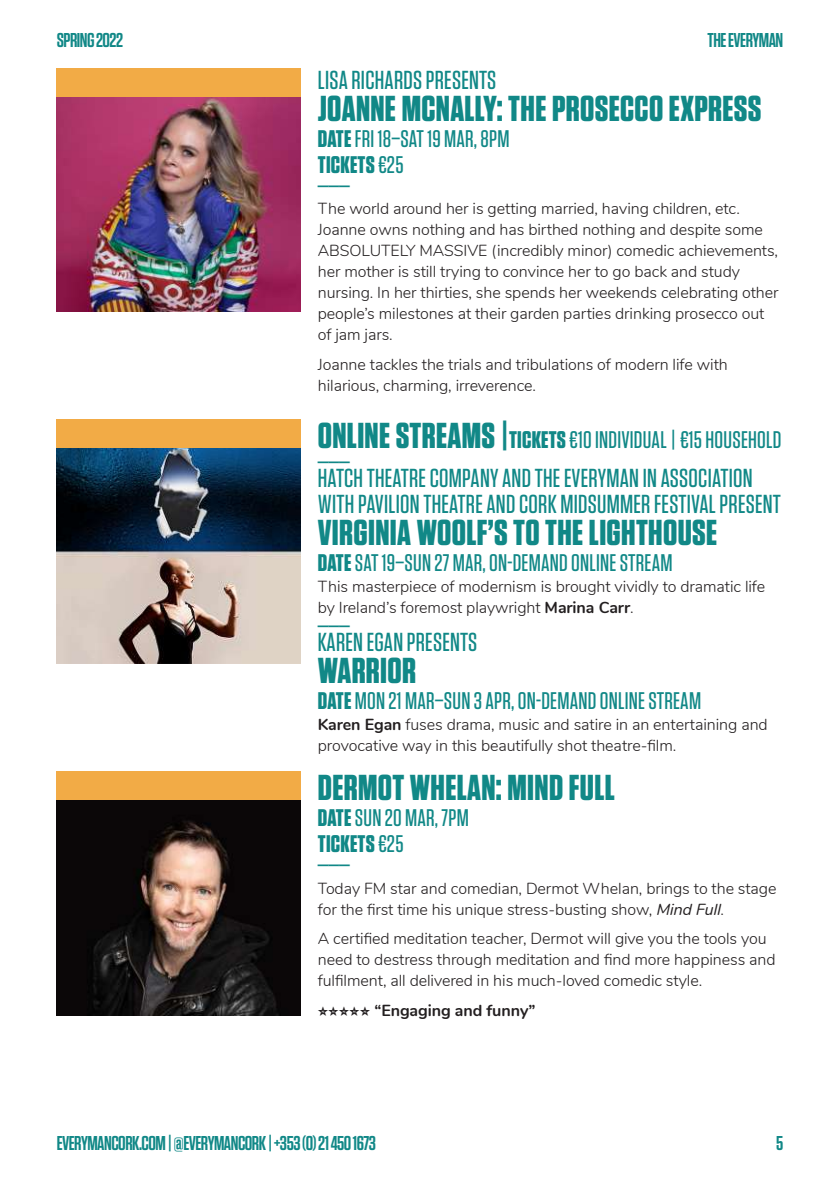
<style>
.page{position:relative;width:840px;height:1191px;background:#fff}
.page>*{position:absolute;margin:0;border:0;box-sizing:border-box;transform-origin:0 0}
.t1{font:700 36px "Tungsten";letter-spacing:.01em;color:#118887}
.t2{font:500 26px/26px "Tungsten";letter-spacing:.01em;color:#118887}
.t3{font:500 24px/26px "Tungsten";letter-spacing:.01em;color:#118887}
.t4{font:600 20px "Tungsten";letter-spacing:-.025em;color:#118887}
.t5{font:300 16px/21px "Nunito";letter-spacing:-.005em;color:#231f20}
.t6{font:700 16px "Nunito";letter-spacing:-.005em;color:#231f20}
.s1{font-weight:700}
.s2{font-weight:700;font-size:36px}
.s3{font-weight:400;font-style:italic}
</style>
<div class="page">
<img style="left:57px;top:799px;width:243px;height:216px">
<img style="left:57px;top:448px;width:243px;height:215px">
<img style="left:57px;top:96px;width:243px;height:216px">
<div style="left:57px;top:68px;width:243px;height:28px;background:#f2ab46"></div>
<div style="left:57px;top:420px;width:243px;height:28px;background:#f2ab46"></div>
<div style="left:57px;top:771px;width:243px;height:28px;background:#f2ab46"></div>
<p class="t4" style="left:57px;top:30px;width:68px">SPRING 2022</p>
<p class="t4" style="left:707px;top:30px;width:77px">THE EVERYMAN</p>
<h2 class="t2" style="left:317px;top:67px;width:180px">LISA RICHARDS PRESENTS</h2>
<h1 class="t1" style="left:317px;top:89px;width:445px">JOANNE MCNALLY: THE PROSECCO EXPRESS</h1>
<h3 class="t3" style="left:317px;top:126px;width:193px"><span class="s1">DATE</span> FRI 18–SAT 19 MAR, 8PM<br><span class="s1">TICKETS</span> €25</h3>
<h3 class="t3" style="left:317px;top:164px;width:34px">___</h3>
<p class="t5" style="left:317px;top:197px;width:462px">The world around her is getting married, having children, etc.<br>Joanne owns nothing and has birthed nothing and despite some ABSOLUTELY MASSIVE (incredibly minor) comedic achievements, her mother is still trying to convince her to go back and study nursing. In her thirties, she spends her weekends celebrating other people’s milestones at their garden parties drinking prosecco out of jam jars.</p>
<p class="t5" style="left:317px;top:353px;width:411px">Joanne tackles the trials and tribulations of modern life with hilarious, charming, irreverence.</p>
<h3 class="t3" style="left:317px;top:427px;width:465px"><span class="s2">ONLINE STREAMS |</span><span class="s1">TICKETS</span> €10 INDIVIDUAL | €15 HOUSEHOLD</h3>
<h3 class="t3" style="left:317px;top:439px;width:34px">___</h3>
<h2 class="t2" style="left:317px;top:465px;width:464px">HATCH THEATRE COMPANY AND THE EVERYMAN IN ASSOCIATION<br>WITH PAVILION THEATRE AND CORK MIDSUMMER FESTIVAL PRESENT</h2>
<h1 class="t1" style="left:317px;top:513px;width:400px">VIRGINIA WOOLF’S TO THE LIGHTHOUSE</h1>
<h3 class="t3" style="left:317px;top:549px;width:356px"><span class="s1">DATE</span> SAT 19–SUN 27 MAR, ON-DEMAND ONLINE STREAM</h3>
<p class="t5" style="left:317px;top:574px;width:448px">This masterpiece of modernism is brought vividly to dramatic life by Ireland’s foremost playwright <span class="s1">Marina Carr</span>.</p>
<h3 class="t3" style="left:317px;top:603px;width:34px">___</h3>
<h2 class="t2" style="left:317px;top:629px;width:161px">KAREN EGAN PRESENTS</h2>
<h1 class="t1" style="left:317px;top:651px;width:100px">WARRIOR</h1>
<h3 class="t3" style="left:317px;top:687px;width:384px"><span class="s1">DATE</span> MON 21 MAR–SUN 3 APR, ON-DEMAND ONLINE STREAM</h3>
<p class="t5" style="left:317px;top:712px;width:451px"><span class="s1">Karen Egan</span> fuses drama, music and satire in an entertaining and provocative way in this beautifully shot theatre-film.</p>
<h1 class="t1" style="left:317px;top:768px;width:298px">DERMOT WHELAN: MIND FULL</h1>
<h3 class="t3" style="left:317px;top:805px;width:152px"><span class="s1">DATE</span> SUN 20 MAR, 7PM<br><span class="s1">TICKETS</span> €25</h3>
<h3 class="t3" style="left:317px;top:843px;width:34px">___</h3>
<p class="t5" style="left:317px;top:876px;width:460px">Today FM star and comedian, Dermot Whelan, brings to the stage for the first time his unique stress-busting show, <span class="s3">Mind Full</span>.</p>
<p class="t5" style="left:317px;top:927px;width:459px">A certified meditation teacher, Dermot will give you the tools you need to destress through meditation and find more happiness and fulfilment, all delivered in his much-loved comedic style.</p>
<p class="t6" style="left:374px;top:998px;width:162px">“Engaging and funny”</p>
<p class="t4" style="left:57px;top:1132px;width:320px">EVERYMANCORK.COM | @EVERYMANCORK | +353 (0) 21 450 1673</p>
<p class="t4" style="left:775px;top:1132px;width:9px">5</p>
</div>
